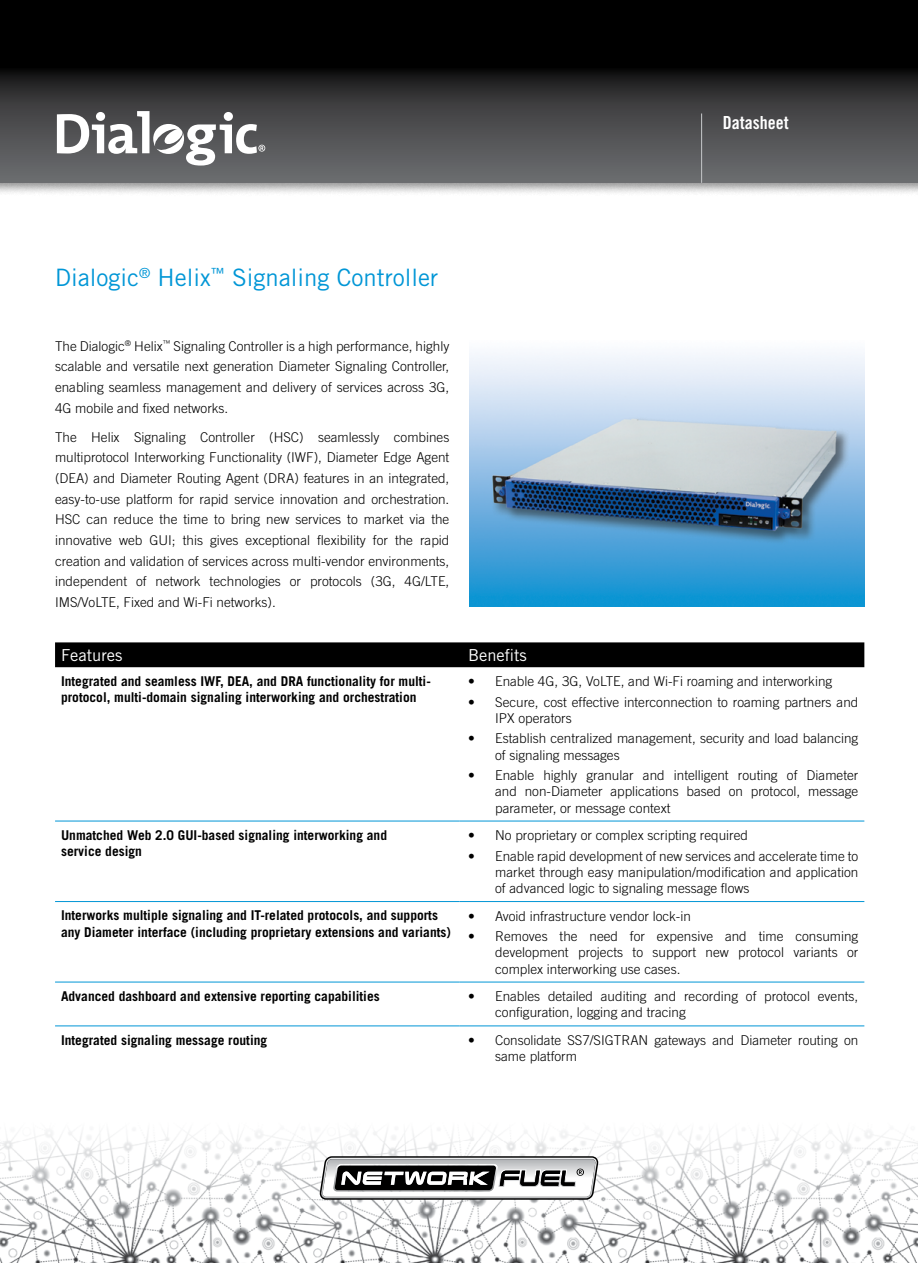
<style>
.page{position:relative;width:918px;height:1263px;background:#fff}
.page>*{position:absolute;margin:0;border:0;box-sizing:border-box;transform-origin:0 0}
.t1{font:24px "Trade Gothic";color:#0096d6}
.t2{font:18px "Trade Gothic Bold Cond Twenty";color:#fff}
.t3{font:16.5px "Trade Gothic";color:#fff}
.t4{font:300 13.5px/20.5px "Trade Gothic";color:#000;text-align:justify}
.t5{font:700 13.5px/16.2px "Trade Gothic";color:#000}
</style>
<div class="page">
<div style="left:0;top:0;width:918px;height:196px;background:#000;opacity:.45"></div>
<svg style="left:0;top:0;width:918px;height:183px"></svg>
<hr style="left:701px;top:113px;width:1px;height:70px;background:#babcbe">
<img style="left:0;top:1131px;width:918px;height:132px">
<svg style="left:57px;top:111px;width:208px;height:55px"></svg>
<img style="left:470px;top:354px;width:394px;height:253px">
<svg style="left:320px;top:1156px;width:278px;height:44px"></svg>
<div style="left:55px;top:642px;width:809px;height:25px;background:#000"></div>
<hr style="left:55px;top:821px;width:405px;height:1px;background:#0096d6">
<hr style="left:460px;top:821px;width:404px;height:1px;background:#0096d6">
<hr style="left:55px;top:901px;width:405px;height:1px;background:#0096d6">
<hr style="left:460px;top:901px;width:404px;height:1px;background:#0096d6">
<hr style="left:55px;top:982px;width:405px;height:1px;background:#0096d6">
<hr style="left:460px;top:982px;width:404px;height:1px;background:#0096d6">
<hr style="left:55px;top:1025px;width:405px;height:1px;background:#0096d6">
<hr style="left:460px;top:1025px;width:404px;height:1px;background:#0096d6">
<h1 class="t1" style="left:55px;top:263px;width:385px">Dialogic<sup>®</sup> Helix<sup>™</sup> Signaling Controller</h1>
<p class="t4" style="left:55px;top:336px;width:396px">The Dialogic<sup>®</sup> Helix<sup>™</sup> Signaling Controller is a high performance, highly scalable and versatile next generation Diameter Signaling Controller, enabling seamless management and delivery of services across 3G, 4G mobile and fixed networks.</p>
<p class="t4" style="left:55px;top:427px;width:396px">The Helix Signaling Controller (HSC) seamlessly combines multiprotocol Interworking Functionality (IWF), Diameter Edge Agent (DEA) and Diameter Routing Agent (DRA) features in an integrated, easy-to-use platform for rapid service innovation and orchestration.<br>HSC can reduce the time to bring new services to market via the innovative web GUI; this gives exceptional flexibility for the rapid creation and validation of services across multi-vendor environments, independent of network technologies or protocols (3G, 4G/LTE, IMS/VoLTE, Fixed and Wi-Fi networks).</p>
<h2 class="t2" style="left:723px;top:112px;width:67px">Datasheet</h2>
<p class="t3" style="left:61px;top:645px;width:63px">Features</p>
<p class="t3" style="left:468px;top:645px;width:60px">Benefits</p>
<p class="t5" style="left:61px;top:673px;width:371px">Integrated and seamless IWF, DEA, and DRA functionality for multi&shy;protocol, multi-domain signaling interworking and orchestration</p>
<p class="t4" style="left:468px;top:671px;width:366px">• Enable 4G, 3G, VoLTE, and Wi-Fi roaming and interworking</p>
<p class="t4" style="left:495px;top:694px;width:365px;line-height:16.2px;text-indent:-27px">• Secure, cost effective interconnection to roaming partners and<br>IPX operators</p>
<p class="t4" style="left:495px;top:730px;width:365px;line-height:16.2px;text-indent:-27px">• Establish centralized management, security and load balancing of signaling messages</p>
<p class="t4" style="left:495px;top:767px;width:365px;line-height:16.2px;text-indent:-27px">• Enable highly granular and intelligent routing of Diameter and non-Diameter applications based on protocol, message parameter, or message context</p>
<p class="t5" style="left:61px;top:827px;width:328px">Unmatched Web 2.0 GUI-based signaling interworking and service design</p>
<p class="t4" style="left:468px;top:825px;width:281px">• No proprietary or complex scripting required</p>
<p class="t4" style="left:495px;top:847px;width:365px;line-height:16.2px;text-indent:-27px">• Enable rapid development of new services and accelerate time to market through easy manipulation/modification and application of advanced logic to signaling message flows</p>
<p class="t5" style="left:61px;top:907px;width:391px">Interworks multiple signaling and IT-related protocols, and supports any Diameter interface (including proprietary extensions and variants)</p>
<p class="t4" style="left:468px;top:905px;width:224px">• Avoid infrastructure vendor lock-in</p>
<p class="t4" style="left:495px;top:928px;width:365px;line-height:16.2px;text-indent:-27px">• Removes the need for expensive and time consuming development projects to support new protocol variants or complex interworking use cases.</p>
<p class="t5" style="left:61px;top:988px;width:320px">Advanced dashboard and extensive reporting capabilities</p>
<p class="t4" style="left:495px;top:988px;width:365px;line-height:16.2px;text-indent:-27px">• Enables detailed auditing and recording of protocol events, configuration, logging and tracing</p>
<p class="t5" style="left:61px;top:1032px;width:208px">Integrated signaling message routing</p>
<p class="t4" style="left:495px;top:1032px;width:365px;line-height:16.2px;text-indent:-27px">• Consolidate SS7/SIGTRAN gateways and Diameter routing on same platform</p>
</div>
